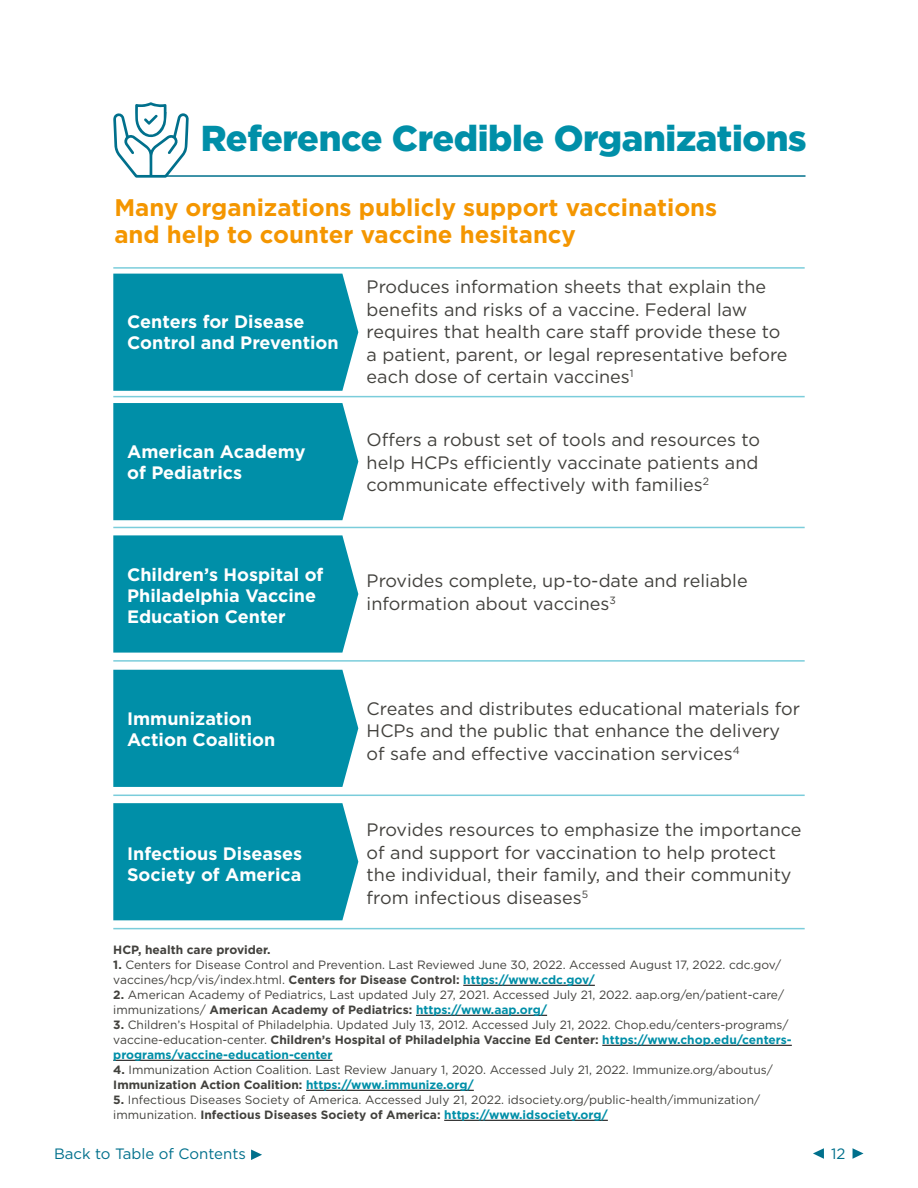
<style>
.page{position:relative;width:918px;height:1188px;background:#fff}
.page>*{position:absolute;margin:0;border:0;box-sizing:border-box;transform-origin:0 0}
.t1{font:900 36px "Gotham";letter-spacing:-.01em;color:#008fa8}
.t2{font:700 24px/27px "Gotham";color:#f49600}
.t3{font:18px/22.5px "Gotham";color:#42413d}
.t4{font:700 18px/21px "Gotham";color:#fff}
.t5{font:15px "Gotham";color:#00708c}
.t6{font:12px/15px "Gotham";color:#42413d}
.t7{font:700 12px "Gotham";color:#42413d}
.s1{font-weight:700}
.s2{font-weight:700;color:#008fa8}
</style>
<div class="page">
<div style="left:113px;top:274px;width:245px;height:117px;background:#008fa8"></div>
<div style="left:113px;top:403px;width:245px;height:117px;background:#008fa8"></div>
<div style="left:113px;top:670px;width:245px;height:117px;background:#008fa8"></div>
<div style="left:113px;top:535px;width:245px;height:118px;background:#008fa8"></div>
<div style="left:113px;top:803px;width:245px;height:117px;background:#008fa8"></div>
<svg style="left:853px;top:1148px;width:10px;height:11px"></svg>
<svg style="left:813px;top:1148px;width:11px;height:11px"></svg>
<svg style="left:251px;top:1150px;width:11px;height:10px"></svg>
<hr style="left:137px;top:175px;width:669px;height:2px;background:#00708c">
<hr style="left:463px;top:985px;width:132px;height:1px;background:#000">
<hr style="left:416px;top:1015px;width:131px;height:1px;background:#000">
<hr style="left:602px;top:1045px;width:190px;height:1px;background:#000">
<hr style="left:113px;top:1060px;width:220px;height:1px;background:#000">
<hr style="left:306px;top:1090px;width:168px;height:1px;background:#000">
<hr style="left:444px;top:1120px;width:164px;height:1px;background:#000">
<svg style="left:113px;top:102px;width:76px;height:76px"></svg>
<hr style="left:113px;top:267px;width:692px;height:2px;background:#7bcddb">
<hr style="left:113px;top:396px;width:692px;height:1px;background:#7bcddb">
<hr style="left:113px;top:527px;width:692px;height:1px;background:#7bcddb">
<hr style="left:113px;top:660px;width:692px;height:2px;background:#7bcddb">
<hr style="left:113px;top:795px;width:692px;height:1px;background:#7bcddb">
<hr style="left:113px;top:928px;width:692px;height:1px;background:#7bcddb">
<h1 class="t1" style="left:201px;top:113px;width:607px">Reference Credible Organizations</h1>
<h2 class="t2" style="left:114px;top:193px;width:604px">Many organizations publicly support vaccinations and help to counter vaccine hesitancy</h2>
<h3 class="t4" style="left:127px;top:311px;width:213px">Centers for Disease<br>Control and Prevention</h3>
<h3 class="t4" style="left:127px;top:441px;width:180px">American Academy of Pediatrics</h3>
<h3 class="t4" style="left:127px;top:564px;width:198px">Children’s Hospital of<br>Philadelphia Vaccine<br>Education Center</h3>
<h3 class="t3" style="left:367px;top:275px;width:422px">Produces information sheets that explain the benefits and risks of a vaccine. Federal law requires that health care staff provide these to a patient, parent, or legal representative before each dose of certain vaccines<sup>1</sup></h3>
<h3 class="t3" style="left:367px;top:428px;width:395px;text-align:justify">Offers a robust set of tools and resources to help HCPs efficiently vaccinate patients and communicate effectively with families<sup>2</sup></h3>
<h3 class="t3" style="left:367px;top:569px;width:383px">Provides complete, up-to-date and reliable information about vaccines<sup>3</sup></h3>
<h3 class="t4" style="left:127px;top:708px;width:150px">Immunization<br>Action Coalition</h3>
<h3 class="t4" style="left:127px;top:843px;width:177px">Infectious Diseases<br>Society of America</h3>
<h3 class="t3" style="left:367px;top:697px;width:435px">Creates and distributes educational materials for<br>HCPs and the public that enhance the delivery of safe and effective vaccination services<sup>4</sup></h3>
<h3 class="t3" style="left:367px;top:818px;width:436px">Provides resources to emphasize the importance of and support for vaccination to help protect the individual, their family, and their community from infectious diseases<sup>5</sup></h3>
<p class="t7" style="left:113px;top:942px;width:159px">HCP, health care provider.</p>
<p class="t6" style="left:113px;top:957px;width:669px"><span class="s1">1.</span> Centers for Disease Control and Prevention. Last Reviewed June 30, 2022. Accessed August 17, 2022. cdc.gov/ vaccines/hcp/vis/index.html. <span class="s1">Centers for Disease Control:</span> <span class="s2">https://www.cdc.gov/</span></p>
<p class="t6" style="left:113px;top:987px;width:672px"><span class="s1">2.</span> American Academy of Pediatrics, Last updated July 27, 2021. Accessed July 21, 2022. aap.org/en/patient-care/ immunizations/ <span class="s1">American Academy of Pediatrics:</span> <span class="s2">https://www.aap.org/</span></p>
<p class="t6" style="left:113px;top:1017px;width:680px"><span class="s1">3.</span> Children’s Hospital of Philadelphia. Updated July 13, 2012. Accessed July 21, 2022. Chop.edu/centers-programs/ vaccine-education-center. <span class="s1">Children’s Hospital of Philadelphia Vaccine Ed Center:</span> <span class="s2">https://www.chop.edu/centers&shy;programs/vaccine-education-center</span></p>
<p class="t6" style="left:113px;top:1062px;width:661px"><span class="s1">4.</span> Immunization Action Coalition. Last Review January 1, 2020. Accessed July 21, 2022. Immunize.org/aboutus/<br><span class="s1">Immunization Action Coalition:</span> <span class="s2">https://www.immunize.org/</span></p>
<p class="t6" style="left:113px;top:1092px;width:648px"><span class="s1">5.</span> Infectious Diseases Society of America. Accessed July 21, 2022. idsociety.org/public-health/immunization/ immunization. <span class="s1">Infectious Diseases Society of America:</span> <span class="s2">https://www.idsociety.org/</span></p>
<p class="t5" style="left:54px;top:1144px;width:193px">Back to Table of Contents</p>
<p class="t5" style="left:831px;top:1144px;width:16px">12</p>
</div>
